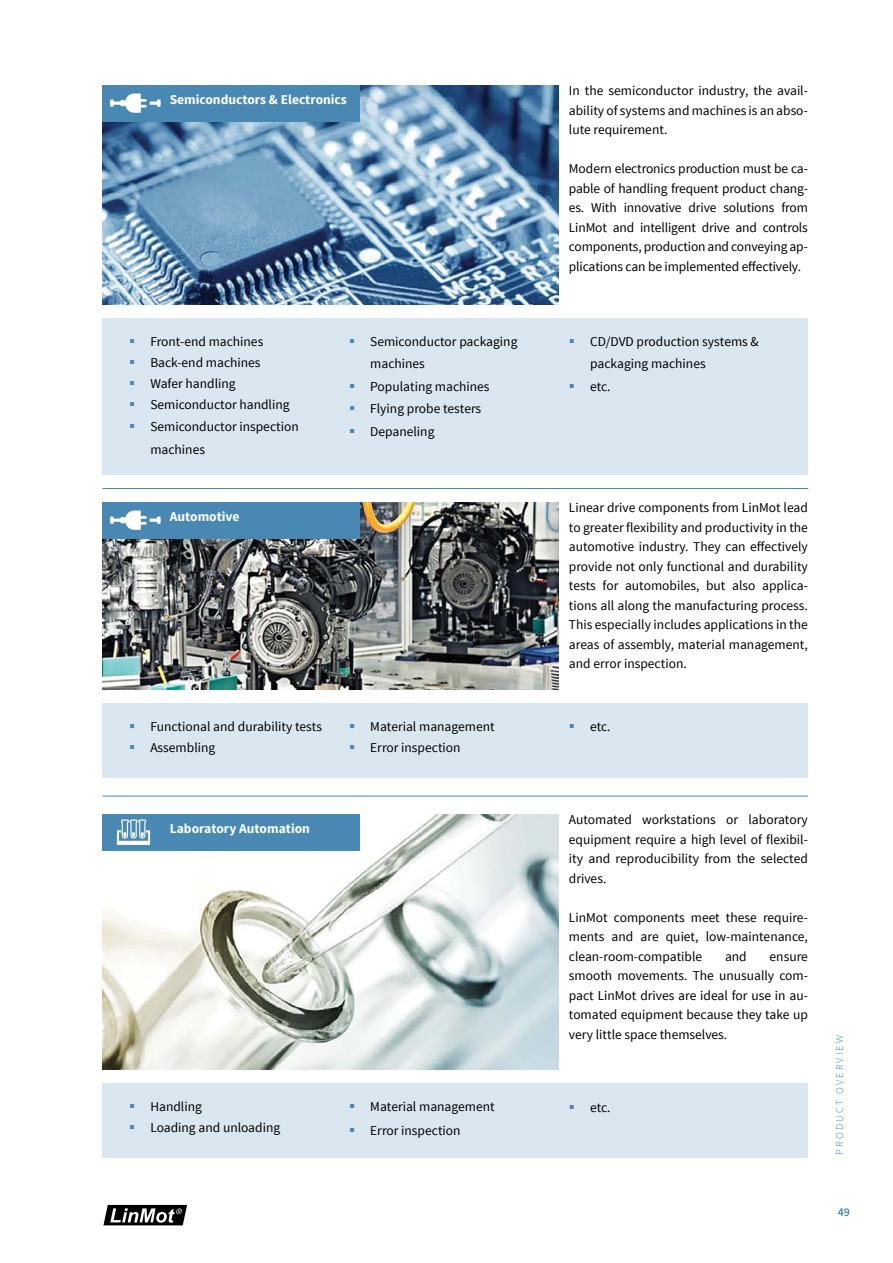
<style>
.page{position:relative;width:893px;height:1263px;background:#fff}
.page>*{position:absolute;margin:0;border:0;box-sizing:border-box;transform-origin:0 0}
.t1{font:13.5px/19.5px "Source Sans Pro";color:#000}
.t2{font:700 13.5px "Source Sans Pro";color:#fff}
.t3{font:600 12px "Source Sans Pro";color:#4888b3}
.t4{font:300 10.5px "Source Sans Pro";letter-spacing:.2em;color:#4888b3}
</style>
<div class="page">
<svg style="left:103px;top:1205px;width:84px;height:20px"></svg>
<img style="left:102px;top:85px;width:456px;height:219px">
<img style="left:102px;top:502px;width:456px;height:187px">
<img style="left:102px;top:814px;width:456px;height:256px">
<div style="left:102px;top:318px;width:706px;height:156px;background:#dbe7f0"></div>
<div style="left:102px;top:703px;width:706px;height:75px;background:#dbe7f0"></div>
<div style="left:102px;top:1083px;width:706px;height:74px;background:#dbe7f0"></div>
<div style="left:102px;top:85px;width:257px;height:36px;background:#4888b3"></div>
<div style="left:102px;top:502px;width:257px;height:36px;background:#4888b3"></div>
<div style="left:102px;top:814px;width:257px;height:36px;background:#4888b3"></div>
<svg style="left:150px;top:101px;width:7px;height:4px"></svg>
<svg style="left:157px;top:100px;width:3px;height:7px"></svg>
<svg style="left:110px;top:93px;width:37px;height:20px"></svg>
<svg style="left:150px;top:518px;width:7px;height:4px"></svg>
<svg style="left:157px;top:517px;width:3px;height:7px"></svg>
<svg style="left:110px;top:510px;width:37px;height:20px"></svg>
<svg style="left:117px;top:819px;width:33px;height:26px"></svg>
<hr style="left:102px;top:488px;width:706px;height:1px;background:#4888b3">
<hr style="left:102px;top:796px;width:706px;height:1px;background:#4888b3">
<p class="t2" style="left:170px;top:91px;width:179px">Semiconductors &amp; Electronics</p>
<p class="t1" style="left:569px;top:81px;width:241px;text-align:justify">In the semiconductor industry, the avail&shy;ability of systems and machines is an abso&shy;lute requirement.</p>
<p class="t1" style="left:569px;top:159px;width:241px;text-align:justify">Modern electronics production must be ca&shy;pable of handling frequent product chang&shy;es. With innovative drive solutions from LinMot and intelligent drive and controls components, production and conveying ap&shy;plications can be implemented effectively.</p>
<p class="t1" style="left:150px;top:331px;width:141px;line-height:21px">Front-end machines<br>Back-end machines<br>Wafer handling<br>Semiconductor handling</p>
<p class="t1" style="left:150px;top:416px;width:150px;line-height:22.5px">Semiconductor inspection machines</p>
<p class="t2" style="left:170px;top:508px;width:71px">Automotive</p>
<p class="t1" style="left:370px;top:330px;width:149px;line-height:22.5px">Semiconductor packaging machines<br>Populating machines<br>Flying probe testers<br>Depaneling</p>
<p class="t1" style="left:590px;top:330px;width:170px;line-height:22.5px">CD/DVD production systems &amp; packaging machines<br>etc.</p>
<p class="t1" style="left:569px;top:498px;width:241px;text-align:justify">Linear drive components from LinMot lead to greater flexibility and productivity in the automotive industry. They can effectively provide not only functional and durability tests for automobiles, but also applica&shy;tions all along the manufacturing process.<br>This especially includes applications in the areas of assembly, material management, and error inspection.</p>
<p class="t1" style="left:150px;top:716px;width:173px;line-height:21px">Functional and durability tests<br>Assembling</p>
<p class="t1" style="left:370px;top:716px;width:126px;line-height:21px">Material management<br>Error inspection</p>
<p class="t1" style="left:590px;top:717px;width:22px">etc.</p>
<p class="t2" style="left:170px;top:820px;width:142px">Laboratory Automation</p>
<p class="t1" style="left:569px;top:810px;width:241px;text-align:justify">Automated workstations or laboratory equipment require a high level of flexibil&shy;ity and reproducibility from the selected drives.</p>
<p class="t1" style="left:569px;top:908px;width:241px;text-align:justify">LinMot components meet these require&shy;ments and are quiet, low-maintenance, clean-room-compatible</p>
<p class="t1" style="left:725px;top:947px;width:23px">and</p>
<p class="t1" style="left:569px;top:947px;width:241px;text-align:justify;text-indent:201px">ensure smooth movements. The unusually com&shy;pact LinMot drives are ideal for use in au&shy;tomated equipment because they take up very little space themselves.</p>
<p class="t1" style="left:150px;top:1096px;width:131px;line-height:21px">Handling<br>Loading and unloading</p>
<p class="t1" style="left:370px;top:1094px;width:126px;line-height:24px">Material management<br>Error inspection</p>
<p class="t1" style="left:590px;top:1098px;width:22px">etc.</p>
<p class="t4" style="left:833px;top:1155px;width:121px;rotate:-90deg">PRODUCT OVERVIEW</p>
<p class="t3" style="left:838px;top:1205px;width:14px">49</p>
</div>
